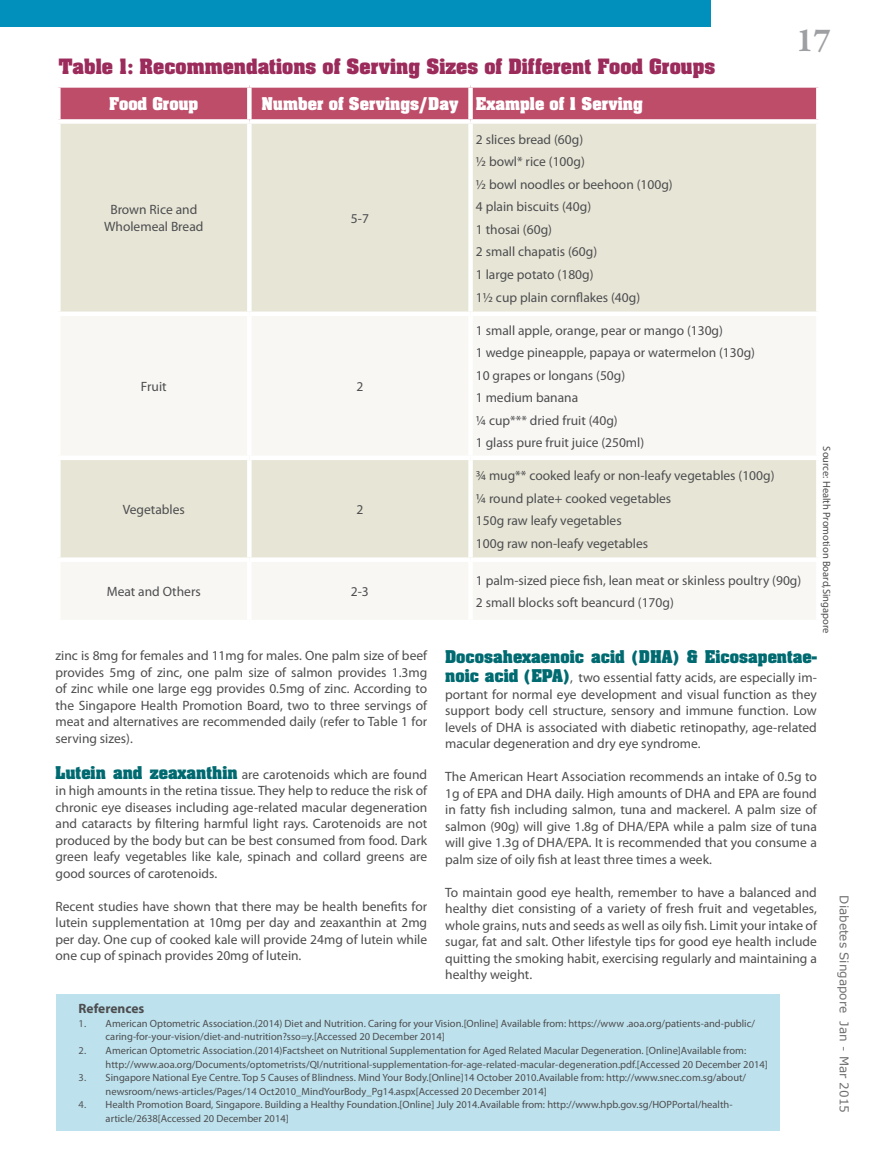
<style>
.page{position:relative;width:872px;height:1170px;background:#fff}
.page>*{position:absolute;margin:0;border:0;box-sizing:border-box;transform-origin:0 0}
.t1{font:600 36px "Arno Pro";color:#9d9fa2}
.t2{font:700 18px "Aachen Std";color:#9b2b5b}
.t3{font:700 15px "Aachen Std";color:#fff}
.t4{font:700 15px "Aachen Std";color:#006a71}
.t5{font:13.5px/16.5px "Myriad Pro";color:#4d4d4f;text-align:justify}
.t6{font:700 13.5px "Myriad Pro";color:#4d4d4f}
.t7{font:12px "Verdana";color:#000}
.t8{font:10.5px/13.5px "Myriad Pro";color:#4d4d4f}
.s1{font-family:"Aachen Std";font-weight:700;font-size:15px;color:#006a71}
.s2{color:#565659}
</style>
<div class="page">
<div style="left:0;top:0;width:710px;height:26px;background:#0090bb"></div>
<div style="left:56px;top:994px;width:724px;height:136px;background:#bde2ed"></div>
<div style="left:61px;top:88px;width:755px;height:31px;background:#be4d6a"></div>
<div style="left:61px;top:124px;width:755px;height:187px;background:#e7e5d6"></div>
<svg style="left:61px;top:316px;width:755px;height:303px;fill:#f8f7f4"></svg>
<div style="left:247px;top:88px;width:5px;height:31px;background:#fff"></div>
<div style="left:468px;top:88px;width:5px;height:31px;background:#fff"></div>
<svg style="left:816px;top:88px;width:1px;height:31px"></svg>
<div style="left:247px;top:124px;width:5px;height:187px;background:#fff"></div>
<div style="left:468px;top:124px;width:5px;height:187px;background:#fff"></div>
<div style="left:247px;top:316px;width:5px;height:139px;background:#fff"></div>
<div style="left:468px;top:316px;width:5px;height:139px;background:#fff"></div>
<div style="left:56px;top:455px;width:193px;height:5px;background:#fff"></div>
<div style="left:249px;top:455px;width:221px;height:5px;background:#fff"></div>
<div style="left:247px;top:460px;width:5px;height:97px;background:#fff"></div>
<div style="left:470px;top:455px;width:350px;height:5px;background:#fff"></div>
<div style="left:468px;top:460px;width:5px;height:97px;background:#fff"></div>
<div style="left:56px;top:557px;width:193px;height:5px;background:#fff"></div>
<div style="left:249px;top:557px;width:221px;height:5px;background:#fff"></div>
<div style="left:247px;top:562px;width:5px;height:57px;background:#fff"></div>
<div style="left:470px;top:557px;width:350px;height:5px;background:#fff"></div>
<div style="left:468px;top:562px;width:5px;height:57px;background:#fff"></div>
<h2 class="t2" style="left:59px;top:53px;width:658px">Table 1: Recommendations of Serving Sizes of Different Food Groups</h2>
<p class="t3" style="left:109px;top:93px;width:91px">Food Group</p>
<p class="t3" style="left:261px;top:93px;width:383px">Number of Servings/Day Example of 1 Serving</p>
<p class="t5" style="left:104px;top:201px;width:101px;text-align:center">Brown Rice and<br>Wholemeal Bread</p>
<p class="t5" style="left:351px;top:210px;width:19px">5-7</p>
<p class="t5" style="left:476px;top:128px;width:198px;line-height:22.5px;text-align:left">2 slices bread (60g)<br>½ bowl* rice (100g)<br>½ bowl noodles or beehoon (100g)<br>4 plain biscuits (40g)<br>1 thosai (60g)<br>2 small chapatis (60g)<br>1 large potato (180g)<br>1½ cup plain cornflakes (40g)</p>
<h1 class="t1" style="left:795px;top:19px;width:37px">17</h1>
<p class="t5" style="left:141px;top:378px;width:27px">Fruit</p>
<p class="t5" style="left:356px;top:378px;width:8px">2</p>
<p class="t5" style="left:123px;top:501px;width:64px">Vegetables</p>
<p class="t5" style="left:356px;top:501px;width:8px">2</p>
<p class="t5" style="left:107px;top:583px;width:95px">Meat and Others</p>
<p class="t5" style="left:351px;top:583px;width:19px">2-3</p>
<p class="t5" style="left:476px;top:318px;width:281px;line-height:22.5px;text-align:left">1 small apple, orange, pear or mango (130g)<br>1 wedge pineapple, papaya or watermelon (130g)<br>10 grapes or longans (50g)<br>1 medium banana<br>¼ cup*** dried fruit (40g)<br>1 glass pure fruit juice (250ml)</p>
<p class="t5" style="left:476px;top:464px;width:300px;line-height:22.5px;text-align:left">¾ mug** cooked leafy or non-leafy vegetables (100g) ¼ round plate+ cooked vegetables<br>150g raw leafy vegetables<br>100g raw non-leafy vegetables</p>
<p class="t5" style="left:476px;top:568px;width:327px;line-height:22.5px">1 palm-sized piece fish, lean meat or skinless poultry (90g)<br>2 small blocks soft beancurd (170g)</p>
<p class="t8" style="left:833px;top:446px;width:188px;rotate:90deg">Source: Health Promotion Board,Singapore</p>
<p class="t5" style="left:56px;top:647px;width:373px">zinc is 8mg for females and 11mg for males. One palm size of beef provides 5mg of zinc, one palm size of salmon provides 1.3mg of zinc while one large egg provides 0.5mg of zinc. According to the Singapore Health Promotion Board, two to three servings of meat and alternatives are recommended daily (refer to Table 1 for serving sizes).</p>
<p class="t5" style="left:56px;top:765px;width:373px"><span class="s1">Lutein and zeaxanthin</span> are carotenoids which are found in high amounts in the retina tissue. They help to reduce the risk of chronic eye diseases including age-related macular degeneration and cataracts by filtering harmful light rays. Carotenoids are not produced by the body but can be best consumed from food. Dark green leafy vegetables like kale, spinach and collard greens are good sources of carotenoids.</p>
<p class="t5" style="left:56px;top:897px;width:373px">Recent studies have shown that there may be health benefits for lutein supplementation at 10mg per day and zeaxanthin at 2mg per day. One cup of cooked kale will provide 24mg of lutein while one cup of spinach provides 20mg of lutein.</p>
<p class="t4" style="left:445px;top:645px;width:373px">Docosahexaenoic acid (DHA) &amp; Eicosapentae-</p>
<p class="t5" style="left:445px;top:669px;width:373px"><span class="s1">noic acid (EPA)</span>, two essential fatty acids, are especially im&shy;portant for normal eye development and visual function as they support body cell structure, sensory and immune function. Low levels of DHA is associated with diabetic retinopathy, age-related macular degeneration and dry eye syndrome.</p>
<p class="t5" style="left:445px;top:768px;width:373px">The American Heart Association recommends an intake of 0.5g to 1g of EPA and DHA daily. High amounts of DHA and EPA are found in fatty fish including salmon, tuna and mackerel. A palm size of salmon (90g) will give 1.8g of DHA/EPA while a palm size of tuna will give 1.3g of DHA/EPA. It is recommended that you consume a palm size of oily fish at least three times a week.</p>
<p class="t5" style="left:445px;top:883px;width:373px">To maintain good eye health, remember to have a balanced and healthy diet consisting of a variety of fresh fruit and vegetables, whole grains, nuts and seeds as well as oily fish. Limit your intake of sugar, fat and salt. Other lifestyle tips for good eye health include quitting the smoking habit, exercising regularly and maintaining a healthy weight.</p>
<p class="t6" style="left:79px;top:1000px;width:67px">References</p>
<p class="t8" style="left:106px;top:1016px;width:651px;text-indent:-27px"><span class="s2">1.</span> American Optometric Association.(2014) Diet and Nutrition. Caring for your Vision.[Online] Available from: https://www .aoa.org/patients-and-public/ caring-for-your-vision/diet-and-nutrition?sso=y.[Accessed 20 December 2014]</p>
<p class="t8" style="left:106px;top:1043px;width:663px;text-indent:-27px"><span class="s2">2.</span> American Optometric Association.(2014)Factsheet on Nutritional Supplementation for Aged Related Macular Degeneration. [Online]Available from: http://www.aoa.org/Documents/optometrists/QI/nutritional-supplementation-for-age-related-macular-degeneration.pdf.[Accessed 20 December 2014]</p>
<p class="t8" style="left:106px;top:1070px;width:642px;text-indent:-27px"><span class="s2">3.</span> Singapore National Eye Centre. Top 5 Causes of Blindness. Mind Your Body.[Online]14 October 2010.Available from: http://www.snec.com.sg/about/ newsroom/news-articles/Pages/14 Oct2010_MindYourBody_Pg14.aspx[Accessed 20 December 2014]</p>
<p class="t8" style="left:106px;top:1097px;width:628px;text-indent:-27px"><span class="s2">4.</span> Health Promotion Board, Singapore. Building a Healthy Foundation.[Online] July 2014.Available from: http://www.hpb.gov.sg/HOPPortal/health&shy;article/2638[Accessed 20 December 2014]</p>
<p class="t7" style="left:851px;top:895px;width:219px;rotate:90deg">Diabetes Singapore Jan - Mar 2015</p>
</div>
